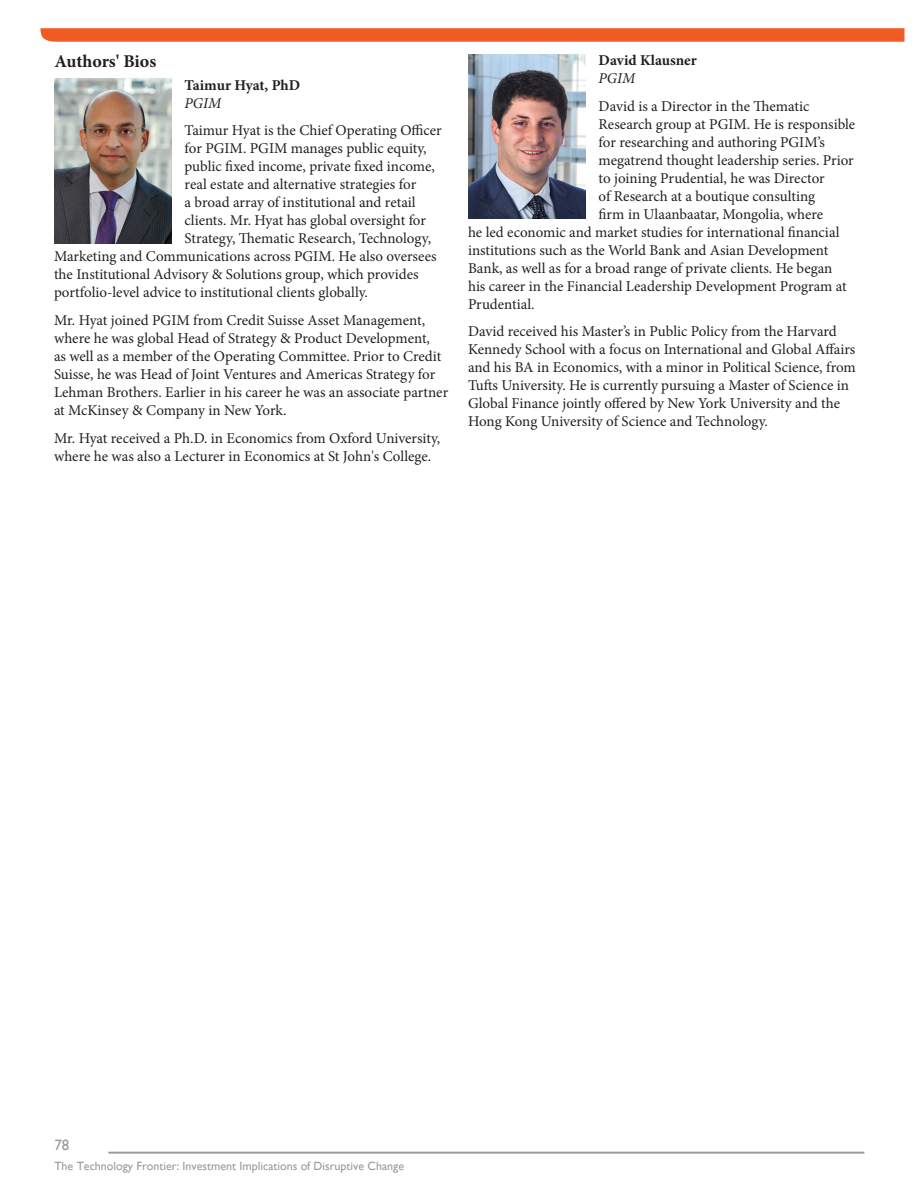
<style>
.page{position:relative;width:918px;height:1188px;background:#fff}
.page>*{position:absolute;margin:0;border:0;box-sizing:border-box;transform-origin:0 0}
.t1{font:700 18px "Minion Pro";color:#231f20}
.t2{font:15px/18px "Minion Pro";letter-spacing:-.005em;color:#231f20}
.t3{font:700 15px/18px "Minion Pro";color:#231f20}
.t4{font:15px "Gill Sans";color:#989a9d}
.t5{font:12px "Gill Sans";color:#989a9d}
.s1{font-weight:400;font-style:italic}
</style>
<div class="page">
<svg style="left:40px;top:28px;width:864px;height:14px;background:#f2612b"></svg>
<hr style="left:108px;top:1152px;width:756px;height:2px;background:#989a9d">
<img style="left:55px;top:79px;width:116px;height:164px">
<img style="left:469px;top:54px;width:116px;height:164px">
<p class="t1" style="left:54px;top:49px;width:103px">Authors' Bios</p>
<p class="t3" style="left:185px;top:76px;width:117px">Taimur Hyat, PhD<br><span class="s1">PGIM</span></p>
<p class="t2" style="left:185px;top:122px;width:259px">Taimur Hyat is the Chief Operating Officer</p>
<p class="t2" style="left:185px;top:140px;width:244px">for PGIM. PGIM manages public equity,</p>
<p class="t2" style="left:185px;top:158px;width:252px">public fixed income, private fixed income,</p>
<p class="t2" style="left:185px;top:176px;width:233px">real estate and alternative strategies for</p>
<p class="t2" style="left:185px;top:194px;width:233px">a broad array of institutional and retail</p>
<p class="t2" style="left:185px;top:212px;width:243px">clients. Mr. Hyat has global oversight for</p>
<p class="t2" style="left:185px;top:230px;width:248px">Strategy, Thematic Research, Technology,</p>
<p class="t2" style="left:54px;top:248px;width:384px">Marketing and Communications across PGIM. He also oversees</p>
<p class="t2" style="left:54px;top:266px;width:366px">the Institutional Advisory &amp; Solutions group, which provides</p>
<p class="t2" style="left:54px;top:284px;width:316px">portfolio-level advice to institutional clients globally.</p>
<p class="t2" style="left:54px;top:311px;width:396px">Mr. Hyat joined PGIM from Credit Suisse Asset Management, where he was global Head of Strategy &amp; Product Development,<br>as well as a member of the Operating Committee. Prior to Credit Suisse, he was Head of Joint Ventures and Americas Strategy for Lehman Brothers. Earlier in his career he was an associate partner at McKinsey &amp; Company in New York.</p>
<p class="t2" style="left:54px;top:429px;width:388px">Mr. Hyat received a Ph.D. in Economics from Oxford University, where he was also a Lecturer in Economics at St John's College.</p>
<p class="t3" style="left:599px;top:51px;width:100px">David Klausner<br><span class="s1">PGIM</span></p>
<p class="t2" style="left:599px;top:97px;width:212px">David is a Director in the Thematic</p>
<p class="t2" style="left:599px;top:115px;width:258px">Research group at PGIM. He is responsible</p>
<p class="t2" style="left:599px;top:133px;width:228px">for researching and authoring PGIM’s</p>
<p class="t2" style="left:599px;top:151px;width:257px">megatrend thought leadership series. Prior</p>
<p class="t2" style="left:599px;top:169px;width:228px">to joining Prudential, he was Director</p>
<p class="t2" style="left:599px;top:187px;width:218px">of Research at a boutique consulting</p>
<p class="t2" style="left:599px;top:205px;width:226px">firm in Ulaanbaatar, Mongolia, where</p>
<p class="t2" style="left:468px;top:223px;width:373px">he led economic and market studies for international financial</p>
<p class="t2" style="left:468px;top:241px;width:362px">institutions such as the World Bank and Asian Development</p>
<p class="t2" style="left:468px;top:259px;width:366px">Bank, as well as for a broad range of private clients. He began</p>
<p class="t2" style="left:468px;top:277px;width:380px">his career in the Financial Leadership Development Program at</p>
<p class="t2" style="left:468px;top:295px;width:68px">Prudential.</p>
<p class="t2" style="left:468px;top:323px;width:389px">David received his Master’s in Public Policy from the Harvard Kennedy School with a focus on International and Global Affairs and his BA in Economics, with a minor in Political Science, from Tufts University. He is currently pursuing a Master of Science in Global Finance jointly offered by New York University and the Hong Kong University of Science and Technology.</p>
<p class="t4" style="left:54px;top:1136px;width:16px">78</p>
<p class="t5" style="left:54px;top:1159px;width:351px">The Technology Frontier: Investment Implications of Disruptive Change</p>
</div>
